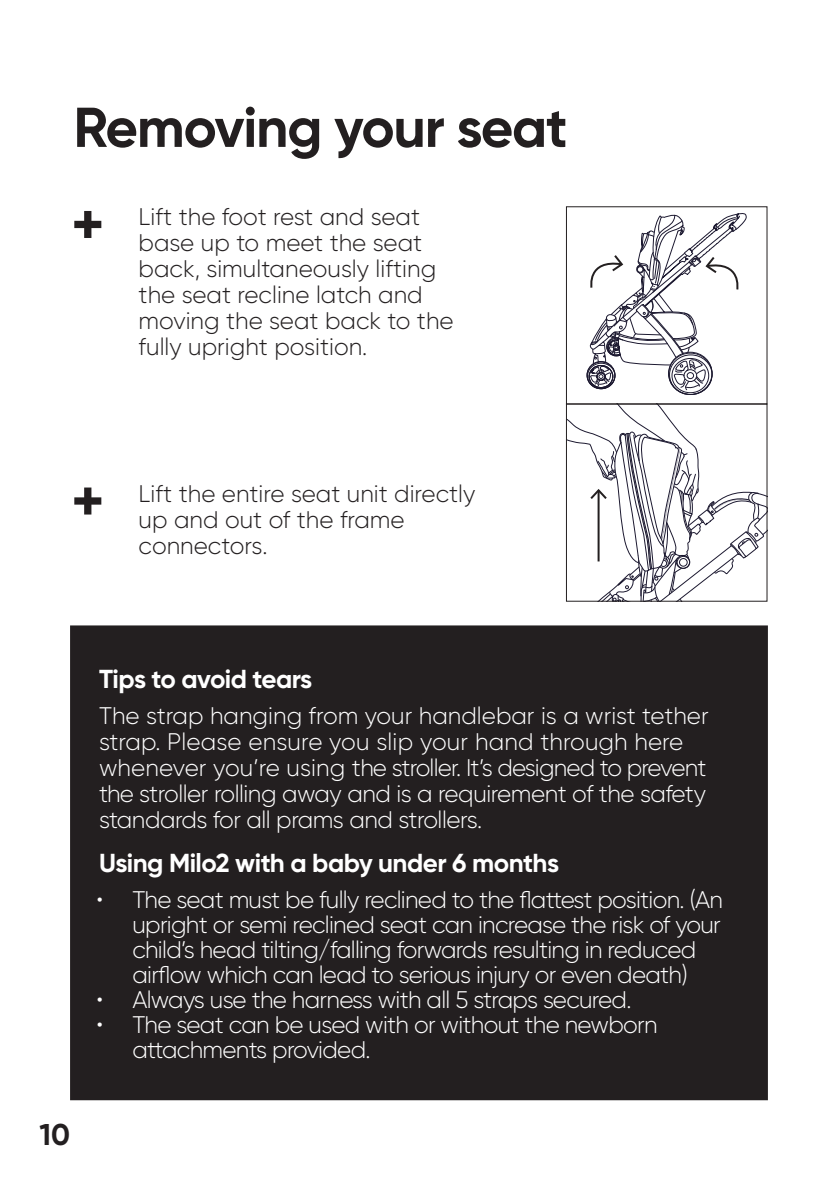
<style>
.page{position:relative;width:840px;height:1191px;background:#fff}
.page>*{position:absolute;margin:0;border:0;box-sizing:border-box;transform-origin:0 0}
.t1{font:700 56px "Gilroy";letter-spacing:-.02em;color:#231f20}
.t2{font:700 30px "Gilroy";color:#231f20}
.t3{font:700 26px "Gilroy";letter-spacing:-.02em;color:#fff}
.t4{font:300 24px/26px "Gilroy";letter-spacing:-.03em;color:#fff}
.t5{font:300 24px/26px "Gilroy";color:#231f20}
</style>
<div class="page">
<div style="left:669px;top:355px;width:42px;height:39px;border:1px solid #1c1930;border-radius:50%"></div>
<div style="left:668px;top:353px;width:43px;height:41px;border:1px solid #1c1930;border-radius:50%"></div>
<div style="left:671px;top:358px;width:37px;height:35px;border:1px solid #1c1930;border-radius:50%"></div>
<div style="left:566px;top:206px;width:200px;height:198px;border:1px solid #231f20"></div>
<svg style="left:74px;top:211px;width:27px;height:27px"></svg>
<svg style="left:74px;top:487px;width:27px;height:27px"></svg>
<div style="left:71px;top:626px;width:695px;height:473px;background:#231f20"></div>
<div style="left:70px;top:625px;width:697px;height:475px;border:2px solid #231f20"></div>
<svg style="left:566px;top:404px;width:200px;height:198px"></svg>
<svg style="left:586px;top:213px;width:160px;height:178px"></svg>
<p class="t1" style="left:73px;top:92px;width:495px">Removing your seat</p>
<p class="t5" style="left:139px;top:203px;width:316px">Lift the foot rest and seat base up to meet the seat back, simultaneously lifting the seat recline latch and moving the seat back to the fully upright position.</p>
<p class="t5" style="left:139px;top:480px;width:338px">Lift the entire seat unit directly up and out of the frame connectors.</p>
<p class="t2" style="left:39px;top:1115px;width:32px">10</p>
<p class="t3" style="left:99px;top:663px;width:214px">Tips to avoid tears</p>
<p class="t4" style="left:99px;top:703px;width:611px">The strap hanging from your handlebar is a wrist tether strap. Please ensure you slip your hand through here whenever you’re using the stroller. It’s designed to prevent the stroller rolling away and is a requirement of the safety standards for all prams and strollers.</p>
<p class="t3" style="left:99px;top:846px;width:461px">Using Milo2 with a baby under 6 months</p>
<p class="t4" style="left:132px;top:887px;width:592px;line-height:25px;text-indent:-36px">• The seat must be fully reclined to the flattest position. (An upright or semi reclined seat can increase the risk of your child’s head tilting/falling forwards resulting in reduced airflow which can lead to serious injury or even death)</p>
<p class="t4" style="left:96px;top:986px;width:536px">• Always use the harness with all 5 straps secured.</p>
<p class="t4" style="left:132px;top:1012px;width:526px;line-height:25px;text-indent:-36px">• The seat can be used with or without the newborn attachments provided.</p>
</div>
